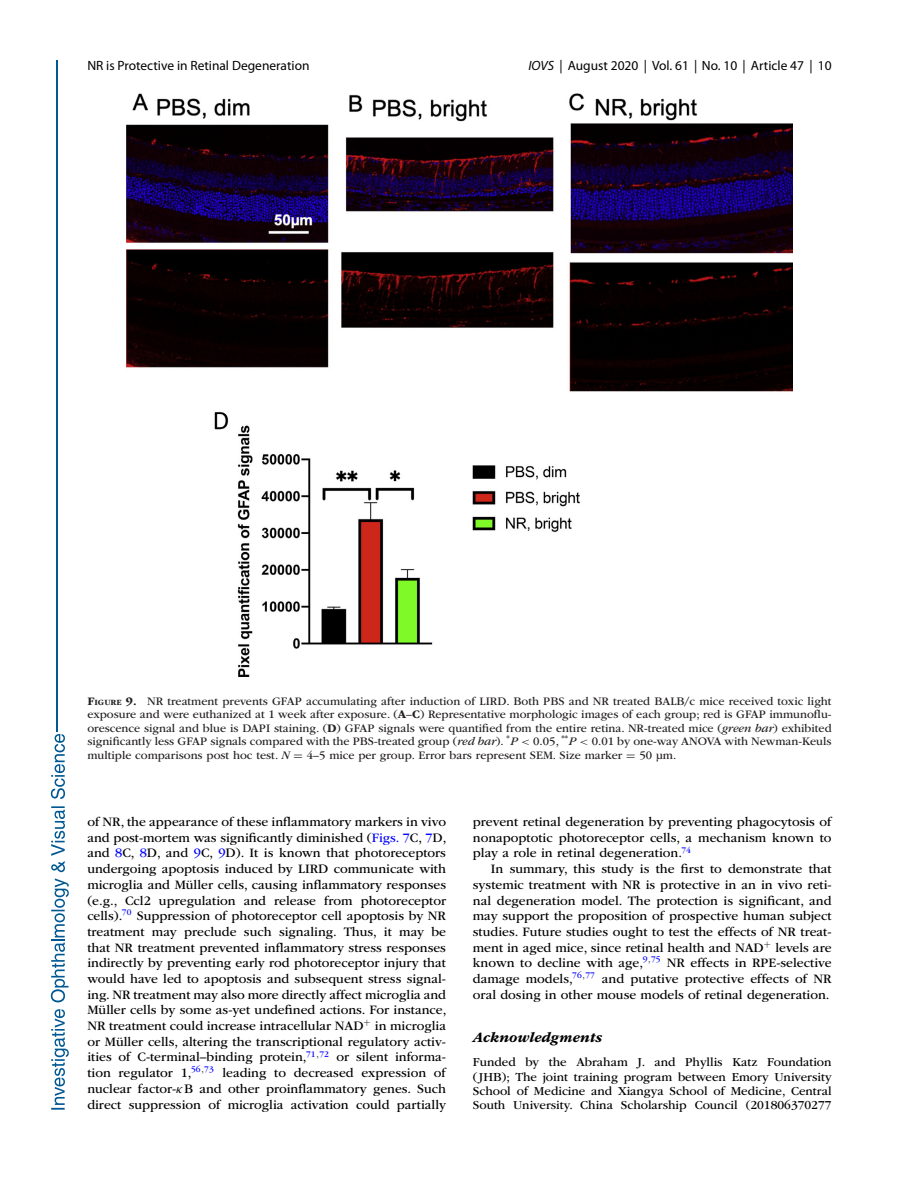
<style>
.page{position:relative;width:918px;height:1188px;background:#fff}
.page>*{position:absolute;margin:0;border:0;box-sizing:border-box;transform-origin:0 0}
.t1{font:italic 700 15px "ITC Garamond Std";color:#000}
.t2{font:13.5px/15.8px "ITC Garamond Std";color:#000;text-align:justify}
.t3{font:13.5px "Myriad Pro";color:#000}
.t4{font:12.75px/14.2px "ITC Garamond Std";color:#000;text-align:justify}
.t5{font:12px/13.5px "ITC Garamond Std";color:#231f20;text-align:justify}
.s1{font-style:italic}
.s2{font-weight:700}
.s3{font-weight:700;font-size:8.4px}
.s4{font-family:"RMTMI"}
.s5{font-family:"MTSY"}
.s6{color:#00f}
</style>
<div class="page">
<hr style="left:57px;top:60px;width:1px;height:672px;background:#005892">
<svg style="left:51px;top:734px;width:18px;height:376px"></svg>
<img style="left:126px;top:93px;width:666px;height:584px">
<p class="t3" style="left:87px;top:57px;width:224px">NR is Protective in Retinal Degeneration</p>
<p class="t3" style="left:528px;top:57px;width:305px"><span class="s1">IOVS</span> | August 2020 | Vol. 61 | No. 10 | Article 47 | 10</p>
<p class="t5" style="left:87px;top:695px;width:746px"><span class="s2">F</span><span class="s3">IGURE</span> <span class="s2">9.</span> NR treatment prevents GFAP accumulating after induction of LIRD. Both PBS and NR treated BALB/c mice received toxic light exposure and were euthanized at 1 week after exposure. (<span class="s2">A</span>–<span class="s2">C</span>) Representative morphologic images of each group; red is GFAP immunoflu&shy;orescence signal and blue is DAPI staining. (<span class="s2">D</span>) GFAP signals were quantified from the entire retina. NR-treated mice (<span class="s1">green bar</span>) exhibited significantly less GFAP signals compared with the PBS-treated group (<span class="s1">red bar</span>). <sup>*</sup><span class="s1">P</span> <span class="s4">&lt;</span> 0.05, <sup>**</sup><span class="s1">P</span> <span class="s4">&lt;</span> 0.01 by one-way ANOVA with Newman-Keuls multiple comparisons post hoc test. <span class="s1">N</span> <span class="s5">=</span> 4–5 mice per group. Error bars represent SEM. Size marker <span class="s5">=</span> 50 μm.</p>
<p class="t2" style="left:87px;top:815px;width:361px">of NR, the appearance of these inflammatory markers in vivo and post-mortem was significantly diminished (<span class="s6">Figs. 7</span>C, <span class="s6">7</span>D, and <span class="s6">8</span>C, <span class="s6">8</span>D, and <span class="s6">9</span>C, <span class="s6">9</span>D). It is known that photoreceptors undergoing apoptosis induced by LIRD communicate with microglia and Müller cells, causing inflammatory responses (e.g., Ccl2 upregulation and release from photoreceptor cells).<sup>70</sup> Suppression of photoreceptor cell apoptosis by NR treatment may preclude such signaling. Thus, it may be that NR treatment prevented inflammatory stress responses indirectly by preventing early rod photoreceptor injury that would have led to apoptosis and subsequent stress signal&shy;ing. NR treatment may also more directly affect microglia and Müller cells by some as-yet undefined actions. For instance, NR treatment could increase intracellular NAD<sup>+</sup> in microglia or Müller cells, altering the transcriptional regulatory activ&shy;ities of C-terminal–binding protein,<sup>71</sup><sup>,</sup><sup>72</sup> or silent informa&shy;tion regulator 1,<sup>56</sup><sup>,</sup><sup>73</sup> leading to decreased expression of nuclear factor-<span class="s4">κ</span>B and other proinflammatory genes. Such direct suppression of microglia activation could partially</p>
<p class="t2" style="left:473px;top:815px;width:360px">prevent retinal degeneration by preventing phagocytosis of nonapoptotic photoreceptor cells, a mechanism known to play a role in retinal degeneration.<sup>74</sup></p>
<p class="t2" style="left:473px;top:862px;width:360px;text-indent:18px">In summary, this study is the first to demonstrate that systemic treatment with NR is protective in an in vivo reti&shy;nal degeneration model. The protection is significant, and may support the proposition of prospective human subject studies. Future studies ought to test the effects of NR treat&shy;ment in aged mice, since retinal health and NAD<sup>+</sup> levels are known to decline with age,<sup>9</sup><sup>,</sup><sup>75</sup> NR effects in RPE-selective damage models,<sup>76</sup><sup>,</sup><sup>77</sup> and putative protective effects of NR oral dosing in other mouse models of retinal degeneration.</p>
<p class="t1" style="left:473px;top:1032px;width:131px">Acknowledgments</p>
<p class="t4" style="left:473px;top:1056px;width:360px">Funded by the Abraham J. and Phyllis Katz Foundation (JHB); The joint training program between Emory University School of Medicine and Xiangya School of Medicine, Central South University. China Scholarship Council (201806370277</p>
</div>
